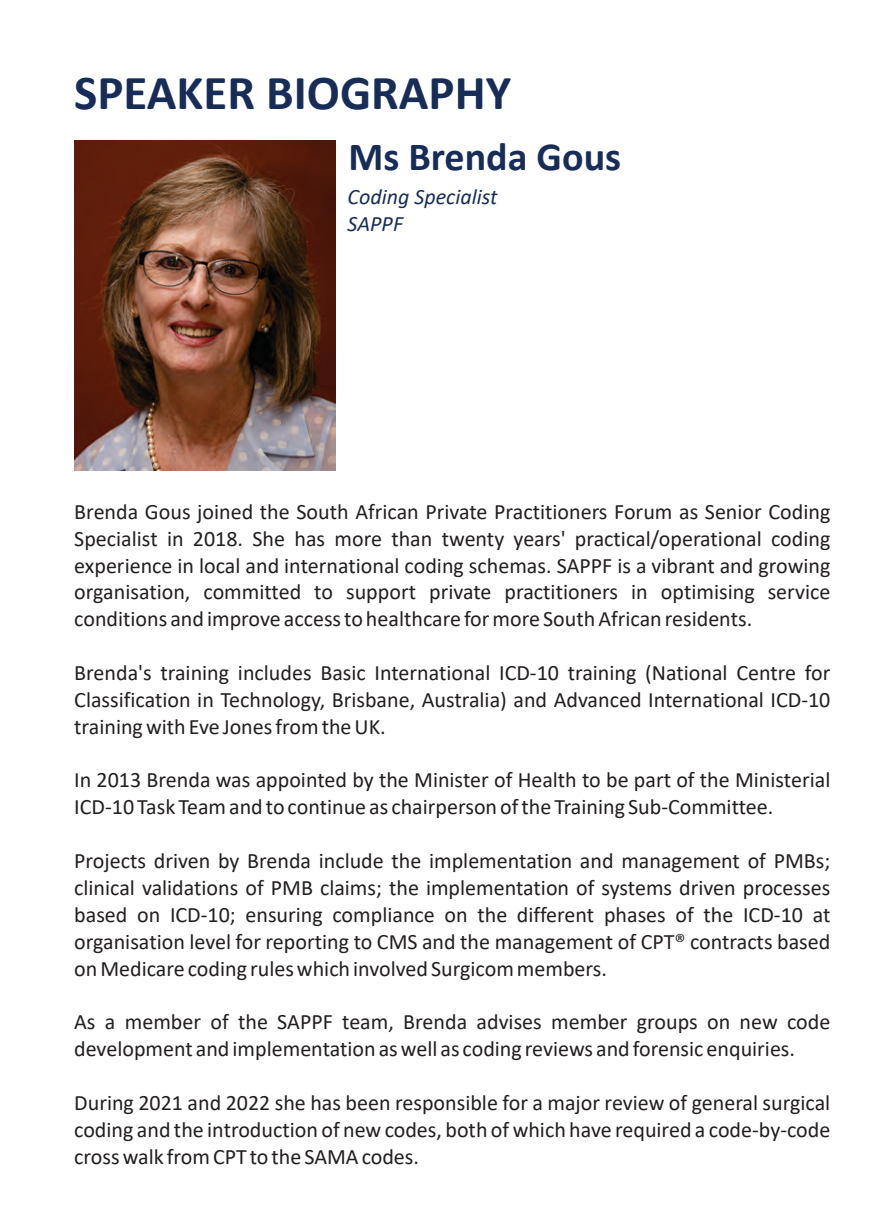
<style>
.page{position:relative;width:874px;height:1225px;background:#fff}
.page>*{position:absolute;margin:0;border:0;box-sizing:border-box;transform-origin:0 0}
.t1{font:700 49px "Calibri";color:#182c58}
.t2{font:700 40px "Calibri";color:#182c58}
.t3{font:22px/26.8px "Calibri";color:#231f20;text-align:justify}
.t4{font:italic 22px/26.8px "Calibri";color:#182c58}
</style>
<div class="page">
<img style="left:74px;top:140px;width:261px;height:330px">
<h1 class="t1" style="left:74px;top:58px;width:438px">SPEAKER BIOGRAPHY</h1>
<h2 class="t2" style="left:348px;top:129px;width:274px">Ms Brenda Gous</h2>
<p class="t4" style="left:347px;top:182px;width:151px">Coding Specialist<br>SAPPF</p>
<p class="t3" style="left:74px;top:497px;width:757px">Brenda Gous joined the South African Private Practitioners Forum as Senior Coding Specialist in 2018. She has more than twenty years' practical/operational coding experience in local and international coding schemas. SAPPF is a vibrant and growing organisation, committed to support private practitioners in optimising service conditions and improve access to healthcare for more South African residents.</p>
<p class="t3" style="left:74px;top:659px;width:757px">Brenda's training includes Basic International ICD-10 training (National Centre for Classification in Technology, Brisbane, Australia) and Advanced International ICD-10 training with Eve Jones from the UK.</p>
<p class="t3" style="left:74px;top:766px;width:757px">In 2013 Brenda was appointed by the Minister of Health to be part of the Ministerial<br>ICD-10 Task Team and to continue as chairperson of the Training Sub-Committee.</p>
<p class="t3" style="left:74px;top:847px;width:757px">Projects driven by Brenda include the implementation and management of PMBs; clinical validations of PMB claims; the implementation of systems driven processes based on ICD-10; ensuring compliance on the different phases of the ICD-10 at organisation level for reporting to CMS and the management of CPT® contracts based on Medicare coding rules which involved Surgicom members.</p>
<p class="t3" style="left:74px;top:1008px;width:757px">As a member of the SAPPF team, Brenda advises member groups on new code development and implementation as well as coding reviews and forensic enquiries.</p>
<p class="t3" style="left:74px;top:1088px;width:757px">During 2021 and 2022 she has been responsible for a major review of general surgical coding and the introduction of new codes, both of which have required a code-by-code cross walk from CPT to the SAMA codes.</p>
</div>
